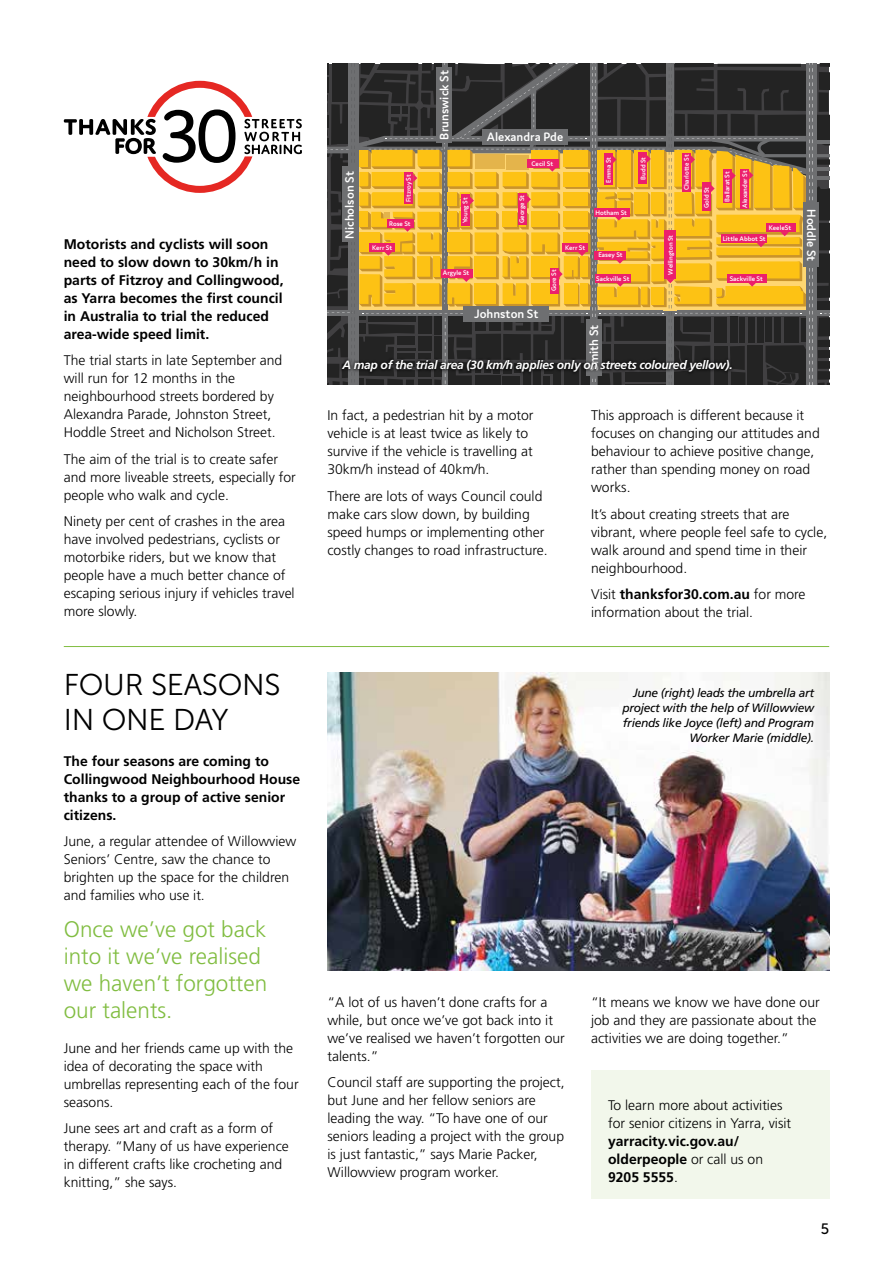
<style>
.page{position:relative;width:893px;height:1263px;background:#fff}
.page>*{position:absolute;margin:0;border:0;box-sizing:border-box;transform-origin:0 0}
.t1{font:30px/34.5px "Museo Sans 300";letter-spacing:-.01em;color:#000}
.t2{font:300 22.5px/27px "Frutiger LT Std";color:#81bd41}
.t3{font:15px "Museo Sans 500";color:#000}
.t4{font:300 13.95px/18px "Frutiger LT Std";color:#000}
.t5{font:700 13.95px/18px "Frutiger LT Std";color:#000}
.t6{font:600 13.05px "Domus";color:#fff}
.t7{font:italic 12px/15px "Frutiger LT Std";letter-spacing:-.025em;color:#000;text-align:right}
.t8{font:italic 700 12px "Frutiger LT Std";letter-spacing:-.025em;color:#fff}
.t9{font:600 7.2px "Domus";color:#fff}
.s1{font-weight:700}
.s2{font-weight:300}
</style>
<div class="page">
<div style="left:591px;top:1070px;width:238px;height:129px;background:#f2f7eb"></div>
<img style="left:327px;top:673px;width:502px;height:298px">
<svg style="left:327px;top:64px;width:503px;height:321px;background:#8d6e38"></svg>
<hr style="left:64px;top:646px;width:765px;height:1px;background:#81bd41">
<div style="left:339px;top:357px;width:396px;height:18px;background:#000;opacity:.75"></div>
<svg style="left:64px;top:81px;width:238px;height:112px"></svg>
<p class="t5" style="left:64px;top:235px;width:221px">Motorists and cyclists will soon need to slow down to 30km/h in parts of Fitzroy and Collingwood, as Yarra becomes the first council in Australia to trial the reduced area-wide speed limit.</p>
<p class="t4" style="left:64px;top:351px;width:220px">The trial starts in late September and will run for 12 months in the neighbourhood streets bordered by Alexandra Parade, Johnston Street, Hoddle Street and Nicholson Street.</p>
<p class="t4" style="left:64px;top:450px;width:233px">The aim of the trial is to create safer and more liveable streets, especially for people who walk and cycle.</p>
<p class="t4" style="left:64px;top:512px;width:232px">Ninety per cent of crashes in the area have involved pedestrians, cyclists or motorbike riders, but we know that people have a much better chance of escaping serious injury if vehicles travel more slowly.</p>
<h1 class="t1" style="left:64px;top:668px;width:218px">FOUR SEASONS<br>IN ONE DAY</h1>
<p class="t5" style="left:64px;top:752px;width:238px">The four seasons are coming to<br>Collingwood Neighbourhood House thanks to a group of active senior citizens.</p>
<p class="t4" style="left:64px;top:832px;width:234px">June, a regular attendee of Willowview Seniors’ Centre, saw the chance to brighten up the space for the children and families who use it.</p>
<h2 class="t2" style="left:64px;top:915px;width:205px">Once we’ve got back into it we’ve realised we haven’t forgotten our talents.</h2>
<p class="t4" style="left:64px;top:1039px;width:236px">June and her friends came up with the idea of decorating the space with umbrellas representing each of the four seasons.</p>
<p class="t4" style="left:64px;top:1119px;width:227px">June sees art and craft as a form of therapy. “Many of us have experience in different crafts like crocheting and knitting,” she says.</p>
<p class="t6" style="left:343px;top:239px;width:69px;rotate:-90deg">Nicholson St</p>
<p class="t9" style="left:405px;top:202px;width:29px;rotate:-90deg">Fitzroy St</p>
<p class="t9" style="left:389px;top:219px;width:23px">Rose St</p>
<p class="t9" style="left:372px;top:244px;width:22px">Kerr St</p>
<p class="t6" style="left:437px;top:140px;width:71px;rotate:-90deg">Brunswick St</p>
<p class="t9" style="left:461px;top:223px;width:27px;rotate:-90deg">Young St</p>
<p class="t6" style="left:487px;top:130px;width:78px">Alexandra Pde</p>
<p class="t9" style="left:531px;top:159px;width:23px">Cecil St</p>
<p class="t9" style="left:518px;top:223px;width:30px;rotate:-90deg">George St</p>
<p class="t9" style="left:565px;top:244px;width:22px">Kerr St</p>
<p class="t9" style="left:443px;top:269px;width:28px">Argyle St</p>
<p class="t9" style="left:550px;top:291px;width:23px;rotate:-90deg">Gore St</p>
<p class="t6" style="left:474px;top:306px;width:66px">Johnston St</p>
<p class="t9" style="left:604px;top:183px;width:27px;rotate:-90deg">Emma St</p>
<p class="t9" style="left:639px;top:180px;width:24px;rotate:-90deg">Budd St</p>
<p class="t9" style="left:595px;top:208px;width:33px">Hotham St</p>
<p class="t9" style="left:598px;top:251px;width:26px">Easey St</p>
<p class="t9" style="left:596px;top:274px;width:35px">Sackville St</p>
<p class="t9" style="left:682px;top:190px;width:37px;rotate:-90deg">Charlotte St</p>
<p class="t9" style="left:666px;top:275px;width:41px;rotate:-90deg">Wellington St</p>
<p class="t9" style="left:702px;top:208px;width:23px;rotate:-90deg">Gold St</p>
<p class="t9" style="left:723px;top:202px;width:32px;rotate:-90deg">Ballarat St</p>
<p class="t9" style="left:741px;top:208px;width:39px;rotate:-90deg">Alexander St</p>
<p class="t9" style="left:769px;top:224px;width:24px">KeeleSt</p>
<p class="t9" style="left:723px;top:235px;width:45px">Little Abbot St</p>
<p class="t9" style="left:730px;top:275px;width:35px">Sackville St</p>
<p class="t6" style="left:587px;top:371px;width:48px;rotate:-90deg">Smith St</p>
<p class="t8" style="left:342px;top:358px;width:392px">A map of the trial area (30 km/h applies only on streets coloured yellow).</p>
<p class="t6" style="left:819px;top:209px;width:54px;rotate:90deg">Hoddle St</p>
<p class="t4" style="left:327px;top:407px;width:208px">In fact, a pedestrian hit by a motor vehicle is at least twice as likely to survive if the vehicle is travelling at 30km/h instead of 40km/h.</p>
<p class="t4" style="left:327px;top:487px;width:222px">There are lots of ways Council could make cars slow down, by building speed humps or implementing other costly changes to road infrastructure.</p>
<p class="t4" style="left:591px;top:407px;width:230px">This approach is different because it focuses on changing our attitudes and behaviour to achieve positive change, rather than spending money on road works.</p>
<p class="t4" style="left:591px;top:505px;width:238px">It’s about creating streets that are vibrant, where people feel safe to cycle, walk around and spend time in their neighbourhood.</p>
<p class="t4" style="left:591px;top:586px;width:216px">Visit <span class="s1">thanksfor30.com.au</span> for more information about the trial.</p>
<p class="t7" style="left:622px;top:685px;width:193px">June (right) leads the umbrella art project with the help of Willowview friends like Joyce (left) and Program Worker Marie (middle).</p>
<p class="t4" style="left:327px;top:993px;width:239px">“A lot of us haven’t done crafts for a while, but once we’ve got back into it we’ve realised we haven’t forgotten our talents.”</p>
<p class="t4" style="left:327px;top:1074px;width:239px">Council staff are supporting the project, but June and her fellow seniors are leading the way. “To have one of our seniors leading a project with the group is just fantastic,” says Marie Packer, Willowview program worker.</p>
<p class="t4" style="left:591px;top:993px;width:230px">“It means we know we have done our job and they are passionate about the activities we are doing together.”</p>
<p class="t4" style="left:608px;top:1096px;width:185px">To learn more about activities for senior citizens in Yarra, visit</p>
<p class="t5" style="left:608px;top:1132px;width:157px">yarracity.vic.gov.au/ olderpeople <span class="s2">or call us on<br></span>9205 5555<span class="s2">.</span></p>
<p class="t3" style="left:821px;top:1220px;width:10px">5</p>
</div>
